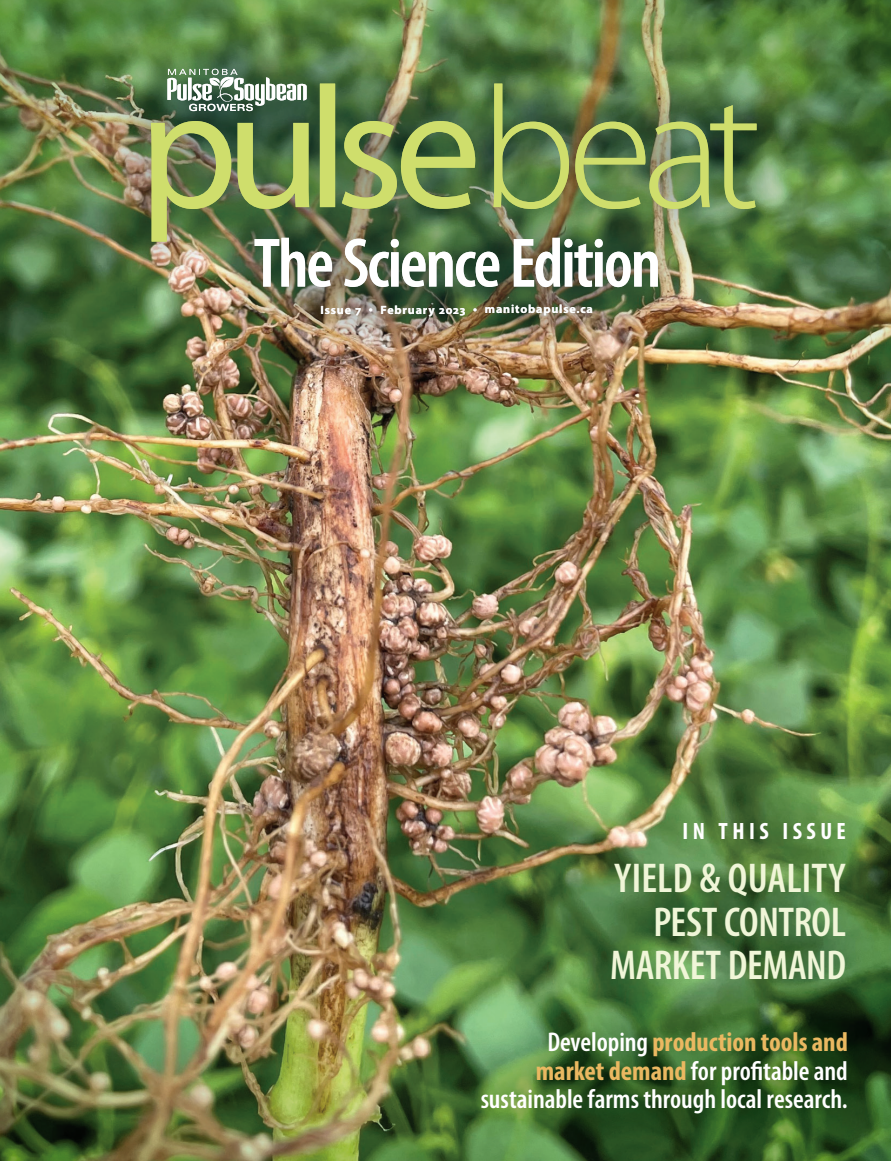
<style>
.page{position:relative;width:891px;height:1161px;background:#fff}
.page>*{position:absolute;margin:0;border:0;box-sizing:border-box;transform-origin:0 0}
.t1{font:600 condensed 70.5px "Myriad Pro";letter-spacing:-.03em;color:#fff}
.t2{font:600 condensed 41.85px/43.2px "Myriad Pro";letter-spacing:-.005em;color:#f0f6d8;text-align:right}
.t3{font:600 condensed 27.15px/28.5px "Myriad Pro";color:#fff;text-align:right}
.t4{font:700 condensed 23.7px "Myriad Pro";letter-spacing:.185em;color:#fff}
.t5{font:700 12px "Myriad Pro";letter-spacing:.07em;color:#fff}
.s1{font-weight:700;color:#eab861}
</style>
<div class="page">
<img style="left:0;top:0;width:891px;height:1161px">
<div style="left:434px;top:986px;width:457px;height:174px;background:#003407;opacity:.3"></div>
<div style="left:92px;top:10px;width:721px;height:364px;background:#001e2e;opacity:.3"></div>
<svg style="left:167px;top:69px;width:140px;height:15px;background:#678664"></svg>
<img style="left:151px;top:84px;width:606px;height:158px">
<h1 class="t1" style="left:254px;top:220px;width:409px">The Science Edition</h1>
<p class="t5" style="left:321px;top:302px;width:274px">Issue 7 • February 2023 • manitobapulse.ca</p>
<p class="t4" style="left:682px;top:816px;width:165px">IN THIS ISSUE</p>
<h2 class="t2" style="left:610px;top:856px;width:237px">YIELD &amp; QUALITY<br>PEST CONTROL<br>MARKET DEMAND</h2>
<p class="t3" style="left:481px;top:1027px;width:369px">Developing <span class="s1">production tools and market demand</span> for profitable and sustainable farms through local research.</p>
</div>
